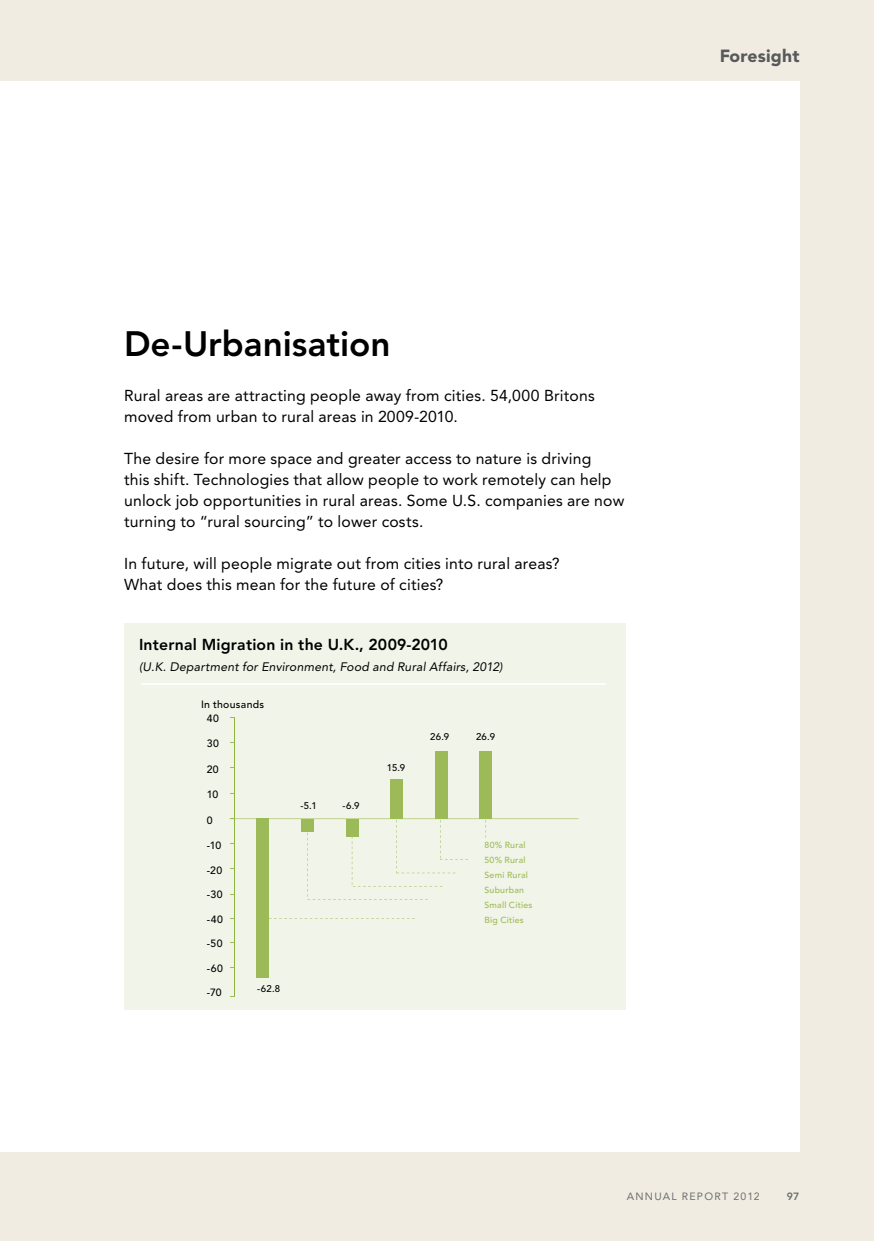
<style>
.page{position:relative;width:874px;height:1241px;background:#fff}
.page>*{position:absolute;margin:0;border:0;box-sizing:border-box;transform-origin:0 0}
.t1{font:800 35px "Avenir";color:#000}
.t2{font:900 17.5px "Avenir";letter-spacing:.01em;color:#58595b}
.t3{font:15.75px/21px "Avenir";letter-spacing:.01em;color:#000}
.t4{font:800 15.75px "Avenir";letter-spacing:.015em;color:#000}
.t5{font:italic 12.25px "Avenir";letter-spacing:.02em;color:#000}
.t6{font:500 10.5px "Avenir";letter-spacing:.03em;color:#000}
.t7{font:10.5px "Avenir";letter-spacing:.12em;color:#6d6e71}
.t8{font:800 10.5px "Avenir";color:#6d6e71}
.t9{font:500 9.62px "Avenir";letter-spacing:.02em;color:#000}
.t10{font:500 8.75px/14.9px "Avenir";letter-spacing:.03em;color:#9cbb58}
</style>
<div class="page">
<div style="left:0;top:0;width:873px;height:1240px;background:#f1ece2"></div>
<div style="left:0;top:81px;width:799px;height:1070px;background:#fff"></div>
<div style="left:124px;top:623px;width:501px;height:386px;background:#f1f4e9"></div>
<hr style="left:141px;top:683px;width:464px;height:2px;background:#fff">
<hr style="left:234px;top:716px;width:1px;height:280px;background:#92b33e">
<div style="left:390px;top:779px;width:12px;height:39px;background:#9cbb58"></div>
<div style="left:435px;top:750px;width:12px;height:68px;background:#9cbb58"></div>
<div style="left:479px;top:750px;width:12px;height:68px;background:#9cbb58"></div>
<div style="left:256px;top:818px;width:13px;height:159px;background:#9cbb58"></div>
<svg style="left:229px;top:814px;width:349px;height:86px"></svg>
<p class="t2" style="left:719px;top:45px;width:81px">Foresight</p>
<h1 class="t1" style="left:124px;top:323px;width:268px">De-Urbanisation</h1>
<p class="t3" style="left:124px;top:385px;width:472px">Rural areas are attracting people away from cities. 54,000 Britons moved from urban to rural areas in 2009-2010.</p>
<p class="t3" style="left:124px;top:448px;width:501px">The desire for more space and greater access to nature is driving<br>this shift. Technologies that allow people to work remotely can help unlock job opportunities in rural areas. Some U.S. companies are now turning to “rural sourcing” to lower costs.</p>
<p class="t3" style="left:124px;top:553px;width:437px">I n future, will people migrate out from cities into rural areas?<br>What does this mean for the future of cities?</p>
<p class="t4" style="left:139px;top:635px;width:310px">Internal M igration in the U.K., 2009-2010</p>
<p class="t5" style="left:139px;top:659px;width:365px">(U.K. Department for Environment, Food and Rural Affairs, 2012)</p>
<p class="t6" style="left:201px;top:697px;width:65px">In thousands</p>
<p class="t6" style="left:207px;top:711px;width:14px">40</p>
<p class="t6" style="left:207px;top:737px;width:14px">30</p>
<p class="t6" style="left:207px;top:762px;width:13px">20</p>
<p class="t6" style="left:207px;top:788px;width:13px">10</p>
<p class="t6" style="left:207px;top:813px;width:7px">0</p>
<p class="t6" style="left:207px;top:839px;width:16px">-10</p>
<p class="t6" style="left:207px;top:863px;width:17px">-20</p>
<p class="t6" style="left:207px;top:888px;width:17px">-30</p>
<p class="t6" style="left:207px;top:912px;width:18px">-40</p>
<p class="t6" style="left:207px;top:937px;width:17px">-50</p>
<p class="t6" style="left:207px;top:961px;width:18px">-60</p>
<p class="t6" style="left:207px;top:986px;width:16px">-70</p>
<p class="t9" style="left:257px;top:982px;width:25px">-62.8</p>
<p class="t9" style="left:300px;top:799px;width:18px">-5.1</p>
<p class="t9" style="left:342px;top:799px;width:19px">-6.9</p>
<p class="t9" style="left:386px;top:762px;width:20px">15.9</p>
<p class="t9" style="left:430px;top:731px;width:20px">26.9</p>
<p class="t9" style="left:476px;top:731px;width:20px">26.9</p>
<p class="t10" style="left:484px;top:838px;width:49px">80% Rural<br>50% Rural<br>Semi Rural<br>Suburban<br>Small Cities<br>Big Cities</p>
<p class="t7" style="left:626px;top:1190px;width:134px">Annual Report 2012</p>
<p class="t8" style="left:786px;top:1190px;width:14px">97</p>
</div>
